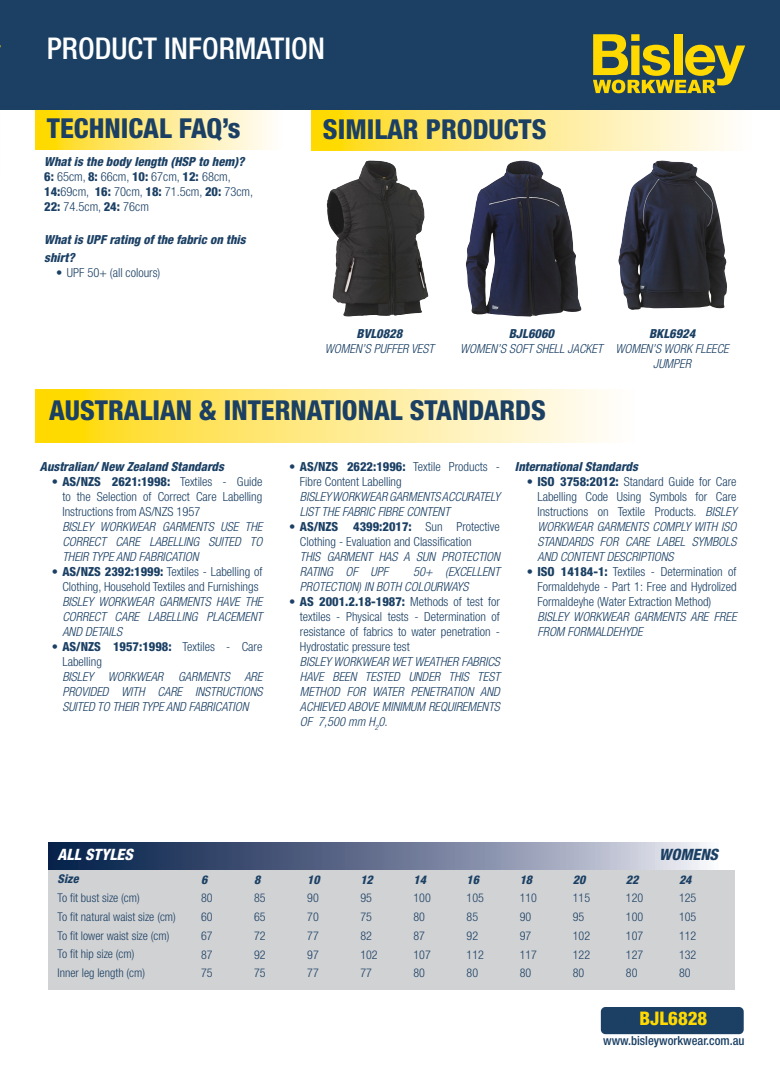
<style>
.page{position:relative;width:780px;height:1088px;background:#fff}
.page>*{position:absolute;margin:0;border:0;box-sizing:border-box;transform-origin:0 0}
.t1{font:300 condensed 30px "Helvetica Neue LT Std";color:#fff}
.t2{font:800 condensed 27.5px "Helvetica Neue LT Std";color:#1b4064}
.t3{font:800 condensed 18.75px "Helvetica Neue LT Std";color:#ffd900}
.t4{font:italic 800 condensed 15.62px "Helvetica Neue LT Std";color:#fff}
.t5{font:italic 800 condensed 15.62px "Helvetica Neue LT Std";color:#1b4064}
.t6{font:italic 300 condensed 12.5px/15px "Helvetica Neue LT Std";color:#1b4064;text-align:justify}
.t7{font:300 condensed 12.5px/15px "Helvetica Neue LT Std";color:#1b4064}
.t8{font:italic 800 condensed 12.5px/18px "Helvetica Neue LT Std";color:#1b4064}
.t9{font:500 condensed 12.5px "Helvetica Neue LT Std";color:#1b4064}
.t10{font:300 condensed 12px/18.8px "Helvetica Neue LT Std";color:#1b4064}
.t11{font:italic 800 condensed 12px "Helvetica Neue LT Std";color:#1b4064}
.s1{font-weight:800}
.s2{font-weight:800;font-style:normal}
.s3{font-style:normal}
.s4{font-weight:800;font-style:italic}
</style>
<div class="page">
<div style="left:600px;top:1007px;width:143px;height:27px;background:#1b4064;border-radius:5px"></div>
<svg style="left:35px;top:109px;width:276px;height:40px"></svg>
<svg style="left:311px;top:109px;width:451px;height:41px;background:#f9e78c"></svg>
<div style="left:0;top:0;width:18px;height:109px;background:#1b4064"></div>
<div style="left:18px;top:0;width:762px;height:109px;background:#1b4064"></div>
<svg style="left:593px;top:34px;width:152px;height:59px"></svg>
<svg style="left:35px;top:389px;width:572px;height:53px;background:#ffe982"></svg>
<img style="left:326px;top:160px;width:102px;height:157px">
<img style="left:466px;top:160px;width:116px;height:157px">
<div style="left:48px;top:869px;width:686px;height:120px;background:#d1d2d4"></div>
<svg style="left:48px;top:842px;width:658px;height:27px;background:#6b7794"></svg>
<img style="left:618px;top:160px;width:109px;height:150px">
<p class="t1" style="left:47px;top:31px;width:266px">PRODUCT INFORMATION</p>
<p class="t2" style="left:47px;top:111px;width:195px">TECHNICAL FAQ’s</p>
<p class="t2" style="left:323px;top:112px;width:225px">SIMILAR PRODUCTS</p>
<p class="t8" style="left:44px;top:153px;width:202px">What is the body length (HSP to hem)?</p>
<p class="t7" style="left:44px;top:169px;width:210px"><span class="s1">6:</span> 65cm, <span class="s1">8:</span> 66cm, <span class="s1">10:</span> 67cm, <span class="s1">12:</span> 68cm,<br><span class="s1">14:</span>69cm, <span class="s1">16:</span> 70cm, <span class="s1">18:</span> 71.5cm, <span class="s1">20:</span> 73cm,<br><span class="s1">22:</span> 74.5cm, <span class="s1">24:</span> 76cm</p>
<p class="t8" style="left:44px;top:231px;width:203px">What is UPF rating of the fabric on this shirt?</p>
<p class="t7" style="left:56px;top:265px;width:106px">• UPF 50+ (all colours)</p>
<p class="t8" style="left:356px;top:325px;width:47px">BVL0828</p>
<p class="t6" style="left:325px;top:342px;width:110px">WOMEN’S PUFFER VEST</p>
<p class="t8" style="left:509px;top:325px;width:47px">BJL6060</p>
<p class="t6" style="left:460px;top:342px;width:144px">WOMEN’S SOFT SHELL JACKET</p>
<p class="t2" style="left:49px;top:394px;width:498px">AUSTRALIAN &amp; INTERNATIONAL STANDARDS</p>
<p class="t8" style="left:649px;top:324px;width:48px">BKL6924</p>
<p class="t6" style="left:615px;top:341px;width:115px">WOMEN’S WORK FLEECE</p>
<p class="t6" style="left:653px;top:356px;width:39px">JUMPER</p>
<p class="t8" style="left:40px;top:458px;width:185px">Australian/ New Zealand Standards</p>
<p class="t7" style="left:62px;top:474px;width:201px;text-align:justify;text-indent:-11px"><span class="s1">• AS/NZS 2621:1998:</span> Textiles - Guide to the Selection of Correct Care Labelling Instructions from AS/NZS 1957</p>
<p class="t6" style="left:62px;top:519px;width:201px">BISLEY WORKWEAR GARMENTS USE THE CORRECT CARE LABELLING SUITED TO THEIR TYPE AND FABRICATION</p>
<p class="t7" style="left:52px;top:564px;width:212px;text-align:center"><span class="s1">• AS/NZS 2392:1999:</span> Textiles - Labelling of<br>Clothing, Household Textiles and Furnishings</p>
<p class="t6" style="left:62px;top:594px;width:201px">BISLEY WORKWEAR GARMENTS HAVE THE CORRECT CARE LABELLING PLACEMENT AND DETAILS</p>
<p class="t7" style="left:62px;top:639px;width:201px;text-indent:-11px"><span class="s1">• AS/NZS 1957:1998:</span> Textiles - Care<br>Labelling</p>
<p class="t6" style="left:62px;top:669px;width:201px">BISLEY WORKWEAR GARMENTS ARE PROVIDED WITH CARE INSTRUCTIONS SUITED TO THEIR TYPE AND FABRICATION</p>
<p class="t7" style="left:300px;top:459px;width:201px;text-indent:-11px"><span class="s1">• AS/NZS 2622:1996:</span> Textile Products -<br>Fibre Content Labelling</p>
<p class="t6" style="left:300px;top:489px;width:201px">BISLEY WORKWEAR GARMENTS ACCURATELY<br>LIST THE FABRIC FIBRE CONTENT</p>
<p class="t7" style="left:300px;top:519px;width:201px;text-indent:-11px"><span class="s1">• AS/NZS 4399:2017:</span> Sun Protective<br>Clothing - Evaluation and Classification</p>
<p class="t6" style="left:300px;top:549px;width:201px">THIS GARMENT HAS A SUN PROTECTION<br>RATING OF UPF</p>
<p class="t6" style="left:300px;top:564px;width:201px;text-indent:113px">50+ (EXCELLENT<br>PROTECTION) IN BOTH COLOURWAYS</p>
<p class="t7" style="left:300px;top:594px;width:201px;text-align:justify;text-indent:-11px"><span class="s1">• AS 2001.2.18-1987:</span> Methods of test for textiles - Physical tests - Determination of resistance of fabrics to water penetration - Hydrostatic pressure test</p>
<p class="t6" style="left:300px;top:654px;width:201px">BISLEY WORKWEAR WET WEATHER FABRICS HAVE BEEN TESTED UNDER THIS TEST METHOD FOR WATER PENETRATION AND ACHIEVED ABOVE MINIMUM REQUIREMENTS OF 7,500 mm H<sub>2</sub>0.</p>
<p class="t8" style="left:515px;top:458px;width:124px">International Standards</p>
<p class="t6" style="left:537px;top:474px;width:201px;text-indent:-11px"><span class="s2">• ISO 3758:2012:</span> <span class="s3">Standard Guide for Care Labelling Code Using Symbols for Care Instructions on Textile Products.</span> BISLEY WORKWEAR GARMENTS COMPLY WITH ISO STANDARDS FOR CARE LABEL SYMBOLS AND CONTENT DESCRIPTIONS</p>
<p class="t7" style="left:537px;top:564px;width:200px;text-align:justify;text-indent:-11px"><span class="s1">• ISO 14184-1:</span> Textiles - Determination of Formaldehyde - Part 1: Free and Hydrolized Formaldeyhe (Water Extraction Method)</p>
<p class="t6" style="left:537px;top:609px;width:200px">BISLEY WORKWEAR GARMENTS ARE FREE<br>FROM FORMALDEHYDE</p>
<p class="t4" style="left:58px;top:845px;width:77px">ALL STYLES</p>
<p class="t5" style="left:659px;top:845px;width:60px">WOMENS</p>
<p class="t11" style="left:58px;top:872px;width:22px">Size</p>
<p class="t10" style="left:58px;top:888px;width:84px">To fit bust size (cm)</p>
<p class="t10" style="left:58px;top:907px;width:120px">To fit natural waist size (cm)</p>
<p class="t10" style="left:58px;top:926px;width:113px">To fit lower waist size (cm)</p>
<p class="t10" style="left:58px;top:944px;width:78px">To fit hip size (cm)</p>
<p class="t10" style="left:58px;top:963px;width:89px">Inner leg length (cm)</p>
<p class="t10" style="left:201px;top:870px;width:13px"><span class="s4">6<br></span>80<br>60<br>67</p>
<p class="t10" style="left:201px;top:945px;width:13px">87</p>
<p class="t10" style="left:201px;top:963px;width:13px">75</p>
<p class="t10" style="left:254px;top:870px;width:13px"><span class="s4">8<br></span>85<br>65<br>72</p>
<p class="t10" style="left:254px;top:945px;width:13px">92</p>
<p class="t10" style="left:254px;top:963px;width:13px">75</p>
<p class="t10" style="left:307px;top:870px;width:14px;text-align:justify"><span class="s4">10<br></span>90<br>70<br>77</p>
<p class="t10" style="left:307px;top:945px;width:13px">97</p>
<p class="t10" style="left:307px;top:963px;width:13px">77</p>
<p class="t10" style="left:360px;top:870px;width:14px;text-align:justify"><span class="s4">12<br></span>95<br>75<br>82</p>
<p class="t10" style="left:360px;top:945px;width:19px">102</p>
<p class="t10" style="left:360px;top:963px;width:13px">77</p>
<p class="t10" style="left:413px;top:870px;width:19px"><span class="s4">14<br></span>100<br>80<br>87</p>
<p class="t10" style="left:413px;top:945px;width:19px">107</p>
<p class="t10" style="left:413px;top:963px;width:13px">80</p>
<p class="t10" style="left:466px;top:870px;width:19px"><span class="s4">16<br></span>105<br>85<br>92</p>
<p class="t10" style="left:466px;top:945px;width:19px">112</p>
<p class="t10" style="left:466px;top:963px;width:13px">80</p>
<p class="t10" style="left:519px;top:870px;width:19px"><span class="s4">18<br></span>110<br>90<br>97</p>
<p class="t10" style="left:519px;top:945px;width:19px">117</p>
<p class="t10" style="left:519px;top:963px;width:13px">80</p>
<p class="t10" style="left:572px;top:870px;width:19px"><span class="s4">20<br></span>115<br>95<br>102</p>
<p class="t10" style="left:572px;top:945px;width:19px">122</p>
<p class="t10" style="left:572px;top:963px;width:13px">80</p>
<p class="t10" style="left:626px;top:870px;width:19px"><span class="s4">22<br></span>120<br>100<br>107</p>
<p class="t10" style="left:626px;top:945px;width:19px">127</p>
<p class="t10" style="left:626px;top:963px;width:13px">80</p>
<p class="t10" style="left:679px;top:870px;width:19px"><span class="s4">24<br></span>125<br>105<br>112</p>
<p class="t10" style="left:679px;top:945px;width:19px">132</p>
<p class="t10" style="left:679px;top:963px;width:13px">80</p>
<p class="t3" style="left:639px;top:1007px;width:69px">BJL6828</p>
<p class="t9" style="left:603px;top:1033px;width:143px">www.bisleyworkwear.com.au</p>
</div>
